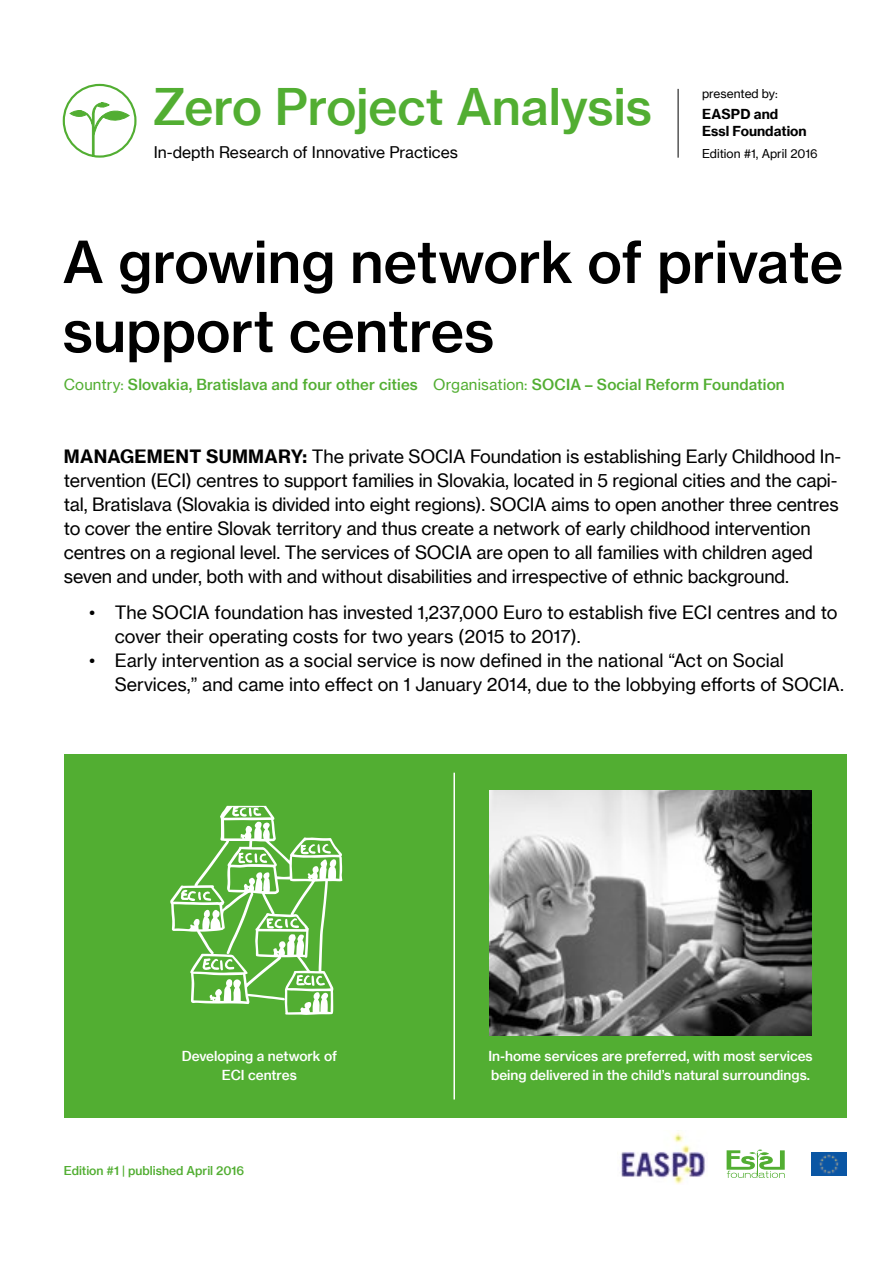
<style>
.page{position:relative;width:893px;height:1263px;background:#fff}
.page>*{position:absolute;margin:0;border:0;box-sizing:border-box;transform-origin:0 0}
.H3-Titel-Headline{font:57px/69px "N Haas Grotesk TX Pro 65 Md";color:#000}
.H-Anaylsis-Kopf{font:49.35px "N Haas Grotesk TX Pro 65 Md";color:#52ae32}
.P-Management_Summary{font:18px/24px "N Haas Grotesk TX Pro 55 Rg";letter-spacing:-.01em;color:#000}
.H2-Titel-Beisatz-Ana{font:15.75px "N Haas Grotesk TX Pro 55 Rg";color:#000}
.H4-Titel-Unterzeile{font:15px "N Haas Grotesk TX Pro 65 Md";letter-spacing:.01em;color:#52ae32}
.t1{font:13.5px/19.2px "N Haas Grotesk TX Pro 65 Md";color:#fff;text-align:center}
.P-Fliesstext{font:13.5px "N Haas Grotesk TX Pro 75 Bd";color:#000}
.P-Fliesstext-2{font:12px "N Haas Grotesk TX Pro 55 Rg";color:#000}
.t2{font:12px "N Haas Grotesk TX Pro 65 Md";color:#52ae32}
.s1{font-family:"N Haas Grotesk TX Pro 55 Rg"}
.s2{font-family:"N Haas Grotesk TX Pro 75 Bd"}
</style>
<div class="page">
<div style="left:64px;top:754px;width:782px;height:364px;background:#52ae32"></div>
<hr style="left:453px;top:773px;width:2px;height:326px;background:#fff">
<svg style="left:170px;top:806px;width:172px;height:209px"></svg>
<img style="left:490px;top:790px;width:321px;height:245px">
<hr style="left:678px;top:89px;width:1px;height:69px;background:#000">
<svg style="left:69px;top:102px;width:61px;height:55px"></svg>
<div style="left:63px;top:84px;width:74px;height:74px;border:2px solid #52ae32;border-radius:50%"></div>
<img style="left:621px;top:1132px;width:85px;height:52px">
<img style="left:811px;top:1152px;width:35px;height:23px">
<svg style="left:727px;top:1149px;width:58px;height:29px"></svg>
<p class="H-Anaylsis-Kopf" style="left:153px;top:77px;width:501px">Zero Project Analysis</p>
<p class="P-Fliesstext-2" style="left:702px;top:87px;width:77px">presented by:</p>
<p class="P-Fliesstext" style="left:702px;top:106px;width:78px">EASPD and</p>
<p class="P-Fliesstext" style="left:702px;top:122px;width:106px">Essl Foundation</p>
<p class="P-Fliesstext-2" style="left:702px;top:146px;width:117px">Edition #1, April 2016</p>
<h2 class="H2-Titel-Beisatz-Ana" style="left:154px;top:142px;width:306px">In-depth Research of Innovative Practices</h2>
<h3 class="H3-Titel-Headline" style="left:63px;top:228px;width:782px">A growing network of private support centres</h3>
<h4 class="H4-Titel-Unterzeile" style="left:64px;top:375px;width:722px"><span class="s1">Country:</span> Slovakia, Bratislava and four other cities <span class="s1">Organisation:</span> SOCIA – Social Reform Foundation</h4>
<p class="P-Management_Summary" style="left:64px;top:444px;width:779px"><span class="s2">MANAGEMENT SUMMARY:</span> The private SOCIA Foundation is establishing Early Childhood In&shy;tervention (ECI) centres to support families in Slovakia, located in 5 regional cities and the capi&shy;tal, Bratislava (Slovakia is divided into eight regions). SOCIA aims to open another three centres to cover the entire Slovak territory and thus create a network of early childhood intervention centres on a regional level. The services of SOCIA are open to all families with children aged seven and under, both with and without disabilities and irrespective of ethnic background.</p>
<p class="P-Management_Summary" style="left:115px;top:601px;width:724px;text-indent:-26px">• The SOCIA foundation has invested 1,237,000 Euro to establish five ECI centres and to cover their operating costs for two years (2015 to 2017).</p>
<p class="P-Management_Summary" style="left:115px;top:649px;width:731px;text-indent:-26px">• Early intervention as a social service is now defined in the national “Act on Social<br>Services,” and came into effect on 1 January 2014, due to the lobbying efforts of SOCIA.</p>
<p class="t1" style="left:182px;top:1046px;width:157px">Developing a network of<br>ECI centres</p>
<p class="t1" style="left:488px;top:1046px;width:326px;text-align:left">In-home services are preferred, with most services being delivered in the child’s natural surroundings.</p>
<p class="t2" style="left:64px;top:1163px;width:182px">Edition #1 | published April 2016</p>
</div>
